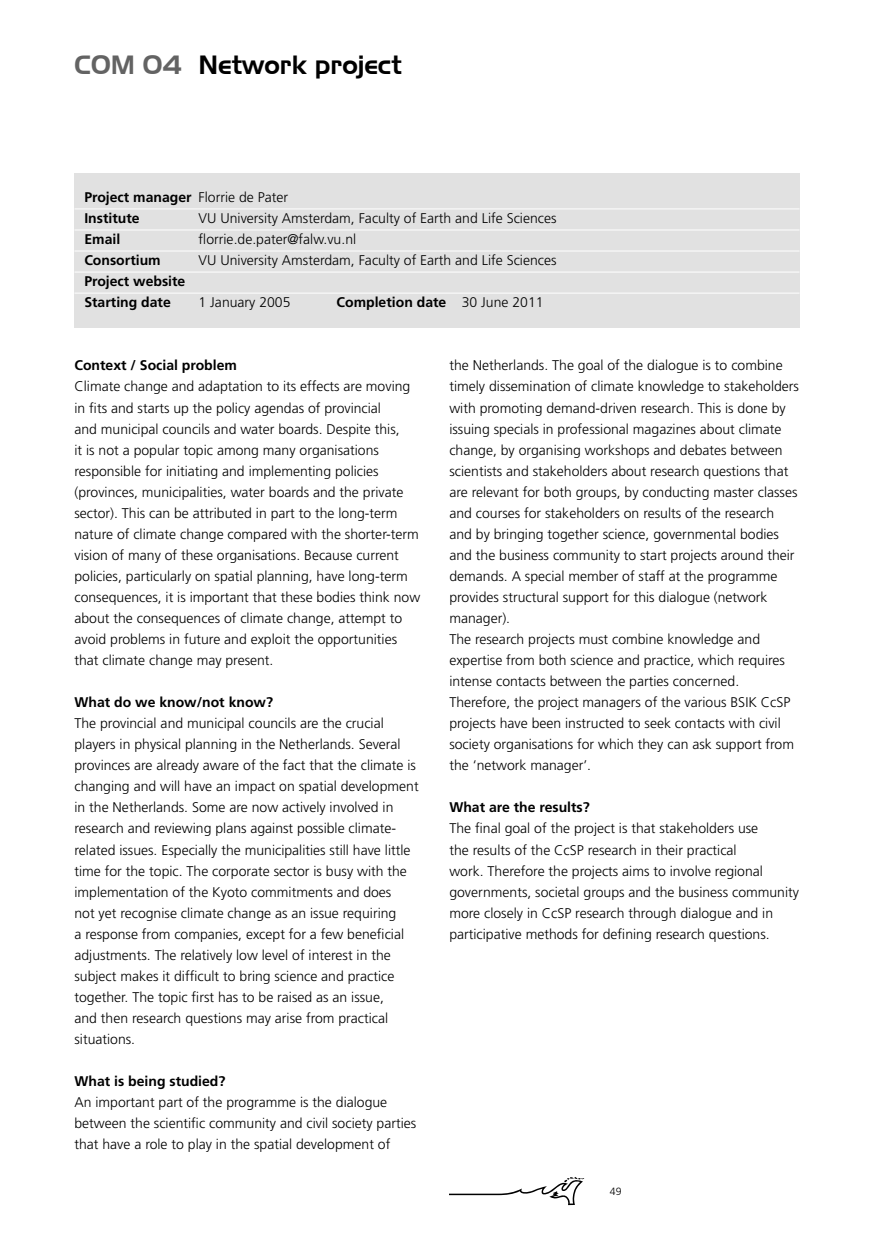
<style>
.page{position:relative;width:874px;height:1241px;background:#fff}
.page>*{position:absolute;margin:0;border:0;box-sizing:border-box;transform-origin:0 0}
.t1{font:26.25px "Slicker";color:#000}
.t2{font:300 14px/21px "Frutiger";color:#000}
.t3{font:700 14px/21px "Frutiger";color:#000}
.t4{font:300 10.5px "Frutiger";color:#000}
.s1{color:#636363}
.s2{font-weight:300}
</style>
<div class="page">
<svg style="left:449px;top:1177px;width:135px;height:27px"></svg>
<div style="left:74px;top:173px;width:725px;height:155px;background:#e1e1e1"></div>
<hr style="left:74px;top:208px;width:725px;height:1px;background:#fff">
<hr style="left:74px;top:229px;width:725px;height:1px;background:#fff">
<hr style="left:74px;top:250px;width:725px;height:1px;background:#fff">
<hr style="left:74px;top:292px;width:725px;height:1px;background:#fff">
<hr style="left:74px;top:271px;width:725px;height:1px;background:#fff">
<h1 class="t1" style="left:74px;top:50px;width:329px"><span class="s1">COM 04</span> Network project</h1>
<p class="t3" style="left:84px;top:186px;width:205px">Project manager <span class="s2">Florrie de Pater<br></span>Institute</p>
<p class="t2" style="left:198px;top:208px;width:359px">VU University Amsterdam, Faculty of Earth and Life Sciences</p>
<p class="t3" style="left:84px;top:228px;width:37px">Email</p>
<p class="t2" style="left:198px;top:229px;width:159px">florrie.de.pater@falw.vu.nl</p>
<p class="t3" style="left:84px;top:250px;width:78px">Consortium</p>
<p class="t2" style="left:198px;top:250px;width:359px">VU University Amsterdam, Faculty of Earth and Life Sciences</p>
<p class="t3" style="left:84px;top:271px;width:102px">Project website<br>Starting date</p>
<p class="t2" style="left:198px;top:292px;width:93px">1 January 2005</p>
<p class="t3" style="left:336px;top:292px;width:208px">Completion date <span class="s2">30 June 2011</span></p>
<p class="t3" style="left:74px;top:355px;width:164px">Context / Social problem</p>
<p class="t2" style="left:74px;top:376px;width:347px">Climate change and adaptation to its effects are moving in fits and starts up the policy agendas of provincial<br>and municipal councils and water boards. Despite this,<br>it is not a popular topic among many organisations responsible for initiating and implementing policies (provinces, municipalities, water boards and the private sector). This can be attributed in part to the long-term nature of climate change compared with the shorter-term vision of many of these organisations. Because current policies, particularly on spatial planning, have long-term consequences, it is important that these bodies think now about the consequences of climate change, attempt to avoid problems in future and exploit the opportunities that climate change may present.</p>
<p class="t3" style="left:74px;top:691px;width:200px">What do we know/not know?</p>
<p class="t2" style="left:74px;top:712px;width:345px">The provincial and municipal councils are the crucial players in physical planning in the Netherlands. Several provinces are already aware of the fact that the climate is changing and will have an impact on spatial development in the Netherlands. Some are now actively involved in research and reviewing plans against possible climate&shy;related issues. Especially the municipalities still have little time for the topic. The corporate sector is busy with the implementation of the Kyoto commitments and does<br>not yet recognise climate change as an issue requiring<br>a response from companies, except for a few beneficial adjustments. The relatively low level of interest in the subject makes it difficult to bring science and practice together. The topic first has to be raised as an issue,<br>and then research questions may arise from practical situations.</p>
<p class="t3" style="left:74px;top:1070px;width:152px">What is being studied?</p>
<p class="t2" style="left:74px;top:1091px;width:343px">An important part of the programme is the dialogue between the scientific community and civil society parties that have a role to play in the spatial development of</p>
<p class="t2" style="left:449px;top:355px;width:351px">the Netherlands. The goal of the dialogue is to combine timely dissemination of climate knowledge to stakeholders with promoting demand-driven research. This is done by issuing specials in professional magazines about climate change, by organising workshops and debates between scientists and stakeholders about research questions that are relevant for both groups, by conducting master classes and courses for stakeholders on results of the research and by bringing together science, governmental bodies and the business community to start projects around their demands. A special member of staff at the programme provides structural support for this dialogue (network manager).<br>The research projects must combine knowledge and expertise from both science and practice, which requires intense contacts between the parties concerned.<br>Therefore, the project managers of the various BSIK CcSP projects have been instructed to seek contacts with civil society organisations for which they can ask support from the ‘network manager’.</p>
<p class="t3" style="left:449px;top:796px;width:142px">What are the results?</p>
<p class="t2" style="left:449px;top:818px;width:351px">The final goal of the project is that stakeholders use<br>the results of the CcSP research in their practical<br>work. Therefore the projects aims to involve regional governments, societal groups and the business community more closely in CcSP research through dialogue and in participative methods for defining research questions.</p>
<p class="t4" style="left:609px;top:1185px;width:13px">49</p>
</div>
